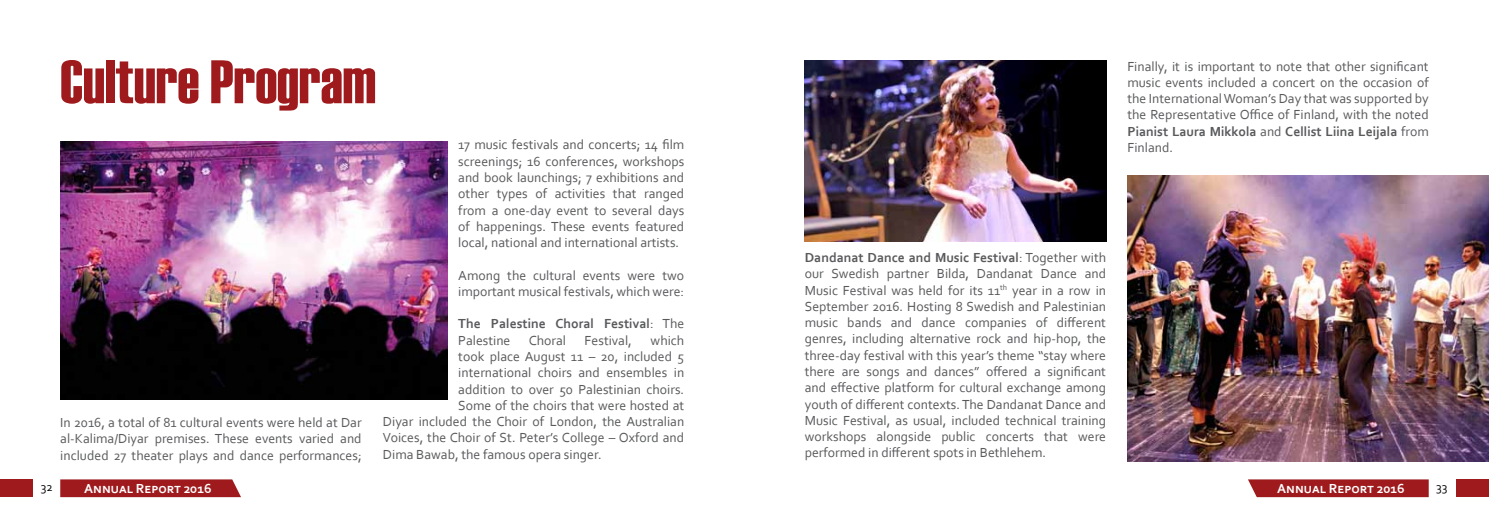
<style>
.page{position:relative;width:1489px;height:525px;background:#fff}
.page>*{position:absolute;margin:0;border:0;box-sizing:border-box;transform-origin:0 0}
.t1{font:61.25px "Haettenschweiler";color:#9e1a1d}
.t2{font:13.75px/16.2px "Corbel";color:#58595b;text-align:justify}
.t3{font:700 13.75px/16.2px "Corbel";color:#58595b}
.t4{font:700 13.75px "Corbel";color:#fff}
.t5{font:12.5px "Corbel";color:#000}
.s1{font-weight:700}
.s2{font-weight:400}
</style>
<div class="page">
<svg style="left:60px;top:479px;width:181px;height:18px;background:#a22427"></svg>
<div style="left:0;top:479px;width:32px;height:18px;background:#9e1a1d"></div>
<svg style="left:1248px;top:479px;width:180px;height:18px;background:#a22427"></svg>
<div style="left:1456px;top:479px;width:32px;height:18px;background:#9e1a1d"></div>
<img style="left:804px;top:60px;width:302px;height:181px">
<img style="left:60px;top:141px;width:387px;height:258px">
<img style="left:1127px;top:176px;width:361px;height:285px">
<h1 class="t1" style="left:60px;top:47px;width:317px">Culture Program</h1>
<p class="t2" style="left:1127px;top:57px;width:303px">Finally, it is important to note that other significant music events included a concert on the occasion of the InternationalWoman’s Day that was supported by the Representative Office of Finland, with the noted <span class="s1">Pianist Laura Mikkola</span> and <span class="s1">Cellist Liina Leijala</span> from Finland.</p>
<p class="t2" style="left:458px;top:136px;width:227px">17 music festivals and concerts; 14 film screenings; 16 conferences, workshops and book launchings; 7 exhibitions and other types of activities that ranged from a one-day event to several days of happenings. These events featured local, national and international artists.</p>
<p class="t2" style="left:458px;top:266px;width:227px">Among the cultural events were two important musical festivals, which were:</p>
<p class="t3" style="left:458px;top:315px;width:227px">The Palestine Choral Festival<span class="s2">: The<br>Palestine</span></p>
<p class="t2" style="left:804px;top:249px;width:303px"><span class="s1">Dandanat Dance and Music Festival</span>: Together with our Swedish partner Bilda, Dandanat Dance and Music Festival was held for its 11<sup>th</sup> year in a row in September 2016. Hosting 8 Swedish and Palestinian music bands and dance companies of different genres, including alternative rock and hip-hop, the three-day festival with this year’s theme “stay where there are songs and dances” offered a significant and effective platform for cultural exchange among youth of different contexts. The Dandanat Dance and Music Festival, as usual, included technical training workshops alongside public concerts that were performed in different spots in Bethlehem.</p>
<p class="t2" style="left:528px;top:331px;width:39px">Choral</p>
<p class="t2" style="left:584px;top:331px;width:49px">Festival,</p>
<p class="t2" style="left:650px;top:331px;width:35px">which</p>
<p class="t2" style="left:458px;top:348px;width:227px">took place August 11 – 20, included 5</p>
<p class="t2" style="left:458px;top:364px;width:227px">international choirs and ensembles in</p>
<p class="t2" style="left:458px;top:380px;width:227px">addition to over 50 Palestinian choirs.</p>
<p class="t2" style="left:458px;top:396px;width:227px">Some of the choirs that were hosted at</p>
<p class="t2" style="left:383px;top:413px;width:303px">Diyar included the Choir of London, the Australian</p>
<p class="t2" style="left:383px;top:429px;width:303px">Voices, the Choir of St. Peter’s College – Oxford and</p>
<p class="t2" style="left:383px;top:445px;width:220px">Dima Bawab, the famous opera singer.</p>
<p class="t2" style="left:60px;top:414px;width:303px">In 2016, a total of 81 cultural events were held at Dar al-Kalima/Diyar premises. These events varied and included 27 theater plays and dance performances;</p>
<p class="t5" style="left:41px;top:479px;width:14px">32</p>
<p class="t4" style="left:84px;top:479px;width:129px">Annual Report 2016</p>
<p class="t4" style="left:1277px;top:479px;width:129px">Annual Report 2016</p>
<p class="t5" style="left:1435px;top:479px;width:13px">33</p>
</div>
